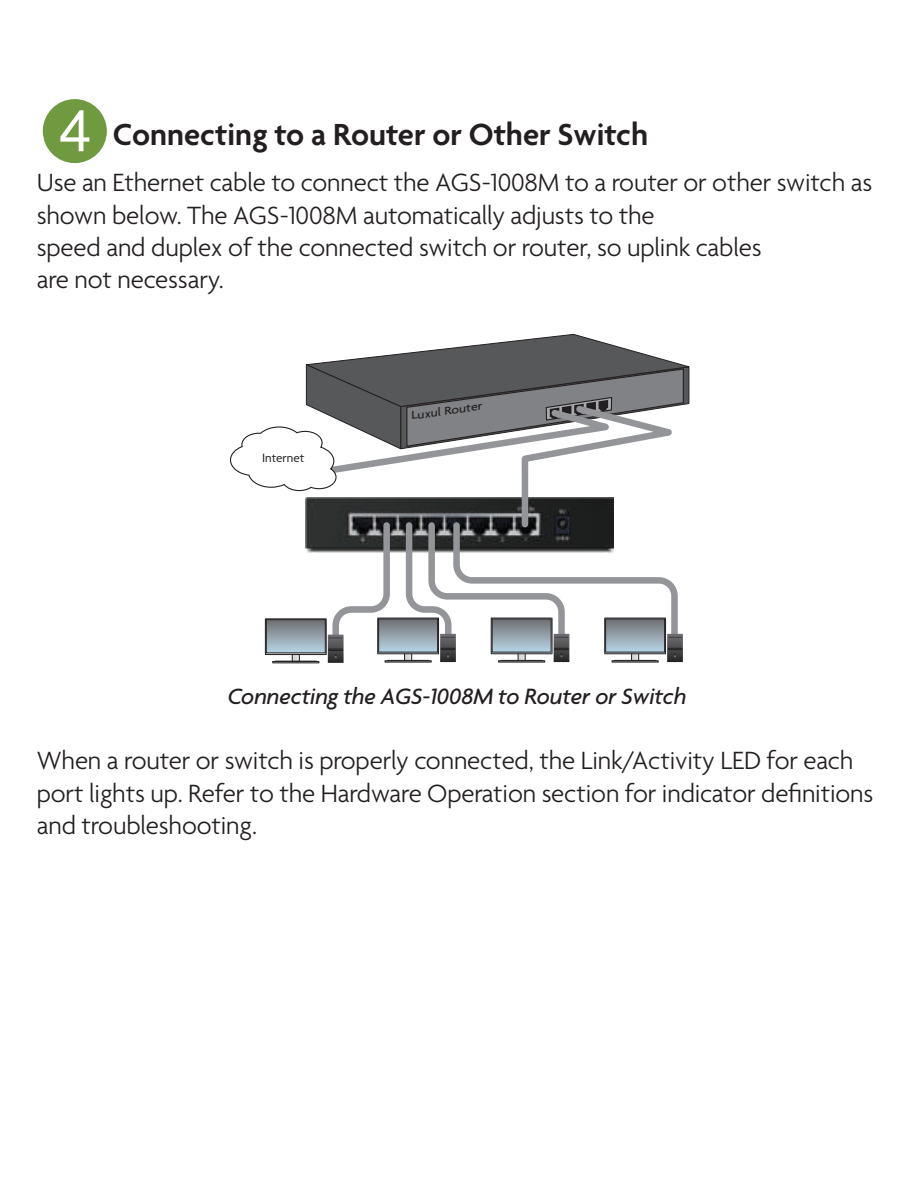
<style>
.page{position:relative;width:918px;height:1188px;background:#fff}
.page>*{position:absolute;margin:0;border:0;box-sizing:border-box;transform-origin:0 0}
.t1{font:87px "Circle Frame Neg";color:#6f9a3f}
.t2{font:600 33px "Agenda";color:#231f20}
.t3{font:300 27px/32.4px "Agenda";letter-spacing:-.005em;color:#231f20}
.t4{font:italic 500 24px "Agenda";letter-spacing:-.005em;color:#231f20}
.t5{font:12.9px "Agenda";color:#231f20}
.t6{font:500 12px "Agenda";color:#231f20;scale:1.16 1}
</style>
<div class="page">
<svg style="left:230px;top:334px;width:460px;height:329px"></svg>
<h1 class="t1" style="left:37px;top:82px;width:78px">4</h1>
<p class="t2" style="left:113px;top:116px;width:537px">Connecting to a Router or Other Switch</p>
<p class="t3" style="left:37px;top:168px;width:837px">Use an Ethernet cable to connect the AGS-1008M to a router or other switch as shown below. The AGS-1008M automatically adjusts to the<br>speed and duplex of the connected switch or router, so uplink cables<br>are not necessary.</p>
<p class="t5" style="left:262px;top:451px;width:44px">Internet</p>
<p class="t6" style="left:410px;top:409px;width:63px;rotate:-8deg">Luxul Router</p>
<p class="t4" style="left:228px;top:682px;width:460px">Connecting the AGS-1008M to Router or Switch</p>
<p class="t3" style="left:37px;top:746px;width:838px">When a router or switch is properly connected, the Link/Activity LED for each port lights up. Refer to the Hardware Operation section for indicator definitions and troubleshooting.</p>
</div>
